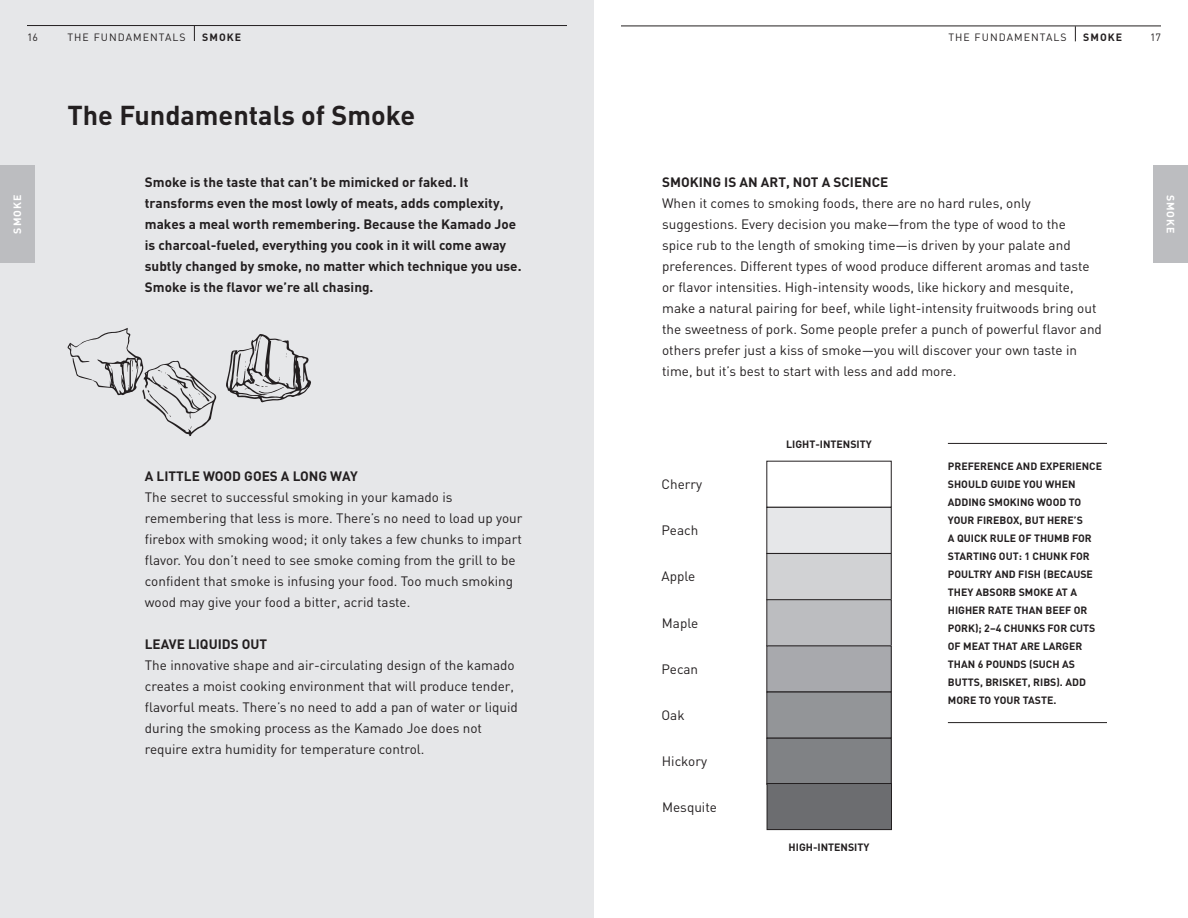
<style>
.page{position:relative;width:1188px;height:918px;background:#fff}
.page>*{position:absolute;margin:0;border:0;box-sizing:border-box;transform-origin:0 0}
.t1{font:700 27px "DIN";color:#231f20}
.t2{font:13.5px/21px "DIN";color:#231f20}
.t3{font:700 13.5px/21px "DIN";color:#231f20}
.t4{font:700 10.5px/18px "DIN";color:#231f20}
.t5{font:10.5px "DIN";letter-spacing:.1em;color:#231f20}
.t6{font:700 10.5px "DIN";letter-spacing:.1em;color:#fff}
</style>
<div class="page">
<hr style="left:621px;top:26px;width:540px;height:1px;background:#231f20">
<div style="left:0;top:0;width:594px;height:918px;background:#e6e7e9"></div>
<svg style="left:194px;top:26px;width:1px;height:15px"></svg>
<hr style="left:27px;top:25px;width:540px;height:1px;background:#231f20">
<svg style="left:226px;top:334px;width:85px;height:69px"></svg>
<svg style="left:67px;top:328px;width:150px;height:108px"></svg>
<div style="left:0;top:165px;width:35px;height:98px;background:#bcbdc0"></div>
<div style="left:767px;top:507px;width:124px;height:46px;background:#e6e7e9"></div>
<div style="left:766px;top:507px;width:126px;height:47px;border:1px solid #231f20"></div>
<div style="left:767px;top:554px;width:124px;height:46px;background:#d1d2d4"></div>
<div style="left:766px;top:553px;width:126px;height:47px;border:1px solid #231f20"></div>
<div style="left:767px;top:600px;width:124px;height:46px;background:#bcbdc0"></div>
<div style="left:766px;top:599px;width:126px;height:47px;border:1px solid #231f20"></div>
<div style="left:767px;top:646px;width:124px;height:46px;background:#a8a9ad"></div>
<div style="left:766px;top:645px;width:126px;height:47px;border:1px solid #231f20"></div>
<div style="left:767px;top:692px;width:124px;height:46px;background:#939598"></div>
<div style="left:766px;top:692px;width:126px;height:47px;border:1px solid #231f20"></div>
<div style="left:767px;top:738px;width:124px;height:46px;background:#808285"></div>
<div style="left:766px;top:738px;width:126px;height:47px;border:1px solid #231f20"></div>
<hr style="left:948px;top:443px;width:159px;height:1px;background:#231f20">
<hr style="left:948px;top:722px;width:159px;height:1px;background:#231f20">
<div style="left:1153px;top:165px;width:35px;height:98px;background:#bcbdc0"></div>
<div style="left:767px;top:784px;width:124px;height:46px;background:#6c6d70"></div>
<div style="left:767px;top:783px;width:125px;height:47px;border:1px solid #231f20"></div>
<svg style="left:1075px;top:26px;width:1px;height:15px"></svg>
<p class="t5" style="left:27px;top:31px;width:12px">16</p>
<p class="t6" style="left:10px;top:234px;width:41px;rotate:-90deg">SMOKE</p>
<p class="t5" style="left:68px;top:31px;width:120px">THE FUNDAMENTALS</p>
<p class="t4" style="left:202px;top:27px;width:41px">SMOKE</p>
<p class="t5" style="left:1150px;top:31px;width:12px">17</p>
<p class="t5" style="left:948px;top:31px;width:120px">THE FUNDAMENTALS</p>
<p class="t4" style="left:1083px;top:28px;width:41px">SMOKE</p>
<h1 class="t1" style="left:68px;top:98px;width:349px">The Fundamentals of Smoke</h1>
<p class="t3" style="left:145px;top:171px;width:378px">Smoke is the taste that can’t be mimicked or faked. It transforms even the most lowly of meats, adds complexity, makes a meal worth remembering. Because the Kamado Joe is charcoal-fueled, everything you cook in it will come away subtly changed by smoke, no matter which technique you use.<br>Smoke is the flavor we’re all chasing.</p>
<p class="t3" style="left:145px;top:465px;width:215px">A LITTLE WOOD GOES A LONG WAY</p>
<p class="t2" style="left:145px;top:486px;width:379px">The secret to successful smoking in your kamado is remembering that less is more. There’s no need to load up your firebox with smoking wood; it only takes a few chunks to impart flavor. You don’t need to see smoke coming from the grill to be confident that smoke is infusing your food. Too much smoking wood may give your food a bitter, acrid taste.</p>
<p class="t3" style="left:145px;top:633px;width:124px">LEAVE LIQUIDS OUT</p>
<p class="t2" style="left:145px;top:654px;width:375px">The innovative shape and air-circulating design of the kamado creates a moist cooking environment that will produce tender, flavorful meats. There’s no need to add a pan of water or liquid during the smoking process as the Kamado Joe does not require extra humidity for temperature control.</p>
<p class="t3" style="left:662px;top:171px;width:228px">SMOKING IS AN ART, NOT A SCIENCE</p>
<p class="t2" style="left:662px;top:192px;width:441px">When it comes to smoking foods, there are no hard rules, only suggestions. Every decision you make—from the type of wood to the<br>spice rub to the length of smoking time—is driven by your palate and preferences. Different types of wood produce different aromas and taste or flavor intensities. High-intensity woods, like hickory and mesquite, make a natural pairing for beef, while light-intensity fruitwoods bring out the sweetness of pork. Some people prefer a punch of powerful flavor and others prefer just a kiss of smoke—you will discover your own taste in time, but it’s best to start with less and add more.</p>
<p class="t2" style="left:662px;top:473px;width:42px">Cherry</p>
<p class="t2" style="left:662px;top:519px;width:38px">Peach</p>
<p class="t2" style="left:662px;top:566px;width:35px">Apple</p>
<p class="t2" style="left:662px;top:612px;width:38px">Maple</p>
<p class="t2" style="left:662px;top:658px;width:38px">Pecan</p>
<p class="t2" style="left:662px;top:704px;width:25px">Oak</p>
<p class="t2" style="left:662px;top:751px;width:47px">Hickory</p>
<p class="t2" style="left:662px;top:796px;width:56px">Mesquite</p>
<p class="t4" style="left:786px;top:435px;width:87px">LIGHT-INTENSITY</p>
<p class="t4" style="left:789px;top:837px;width:82px">HIGH-INTENSITY</p>
<p class="t4" style="left:948px;top:457px;width:156px">PREFERENCE AND EXPERIENCE<br>SHOULD GUIDE YOU WHEN<br>ADDING SMOKING WOOD TO<br>YOUR FIREBOX, BUT HERE’S<br>A QUICK RULE OF THUMB FOR<br>STARTING OUT: 1 CHUNK FOR<br>POULTRY AND FISH (BECAUSE<br>THEY ABSORB SMOKE AT A<br>HIGHER RATE THAN BEEF OR<br>PORK); 2–4 CHUNKS FOR CUTS<br>OF MEAT THAT ARE LARGER<br>THAN 6 POUNDS (SUCH AS<br>BUTTS, BRISKET, RIBS). ADD<br>MORE TO YOUR TASTE.</p>
<p class="t6" style="left:1178px;top:195px;width:41px;rotate:90deg">SMOKE</p>
</div>
